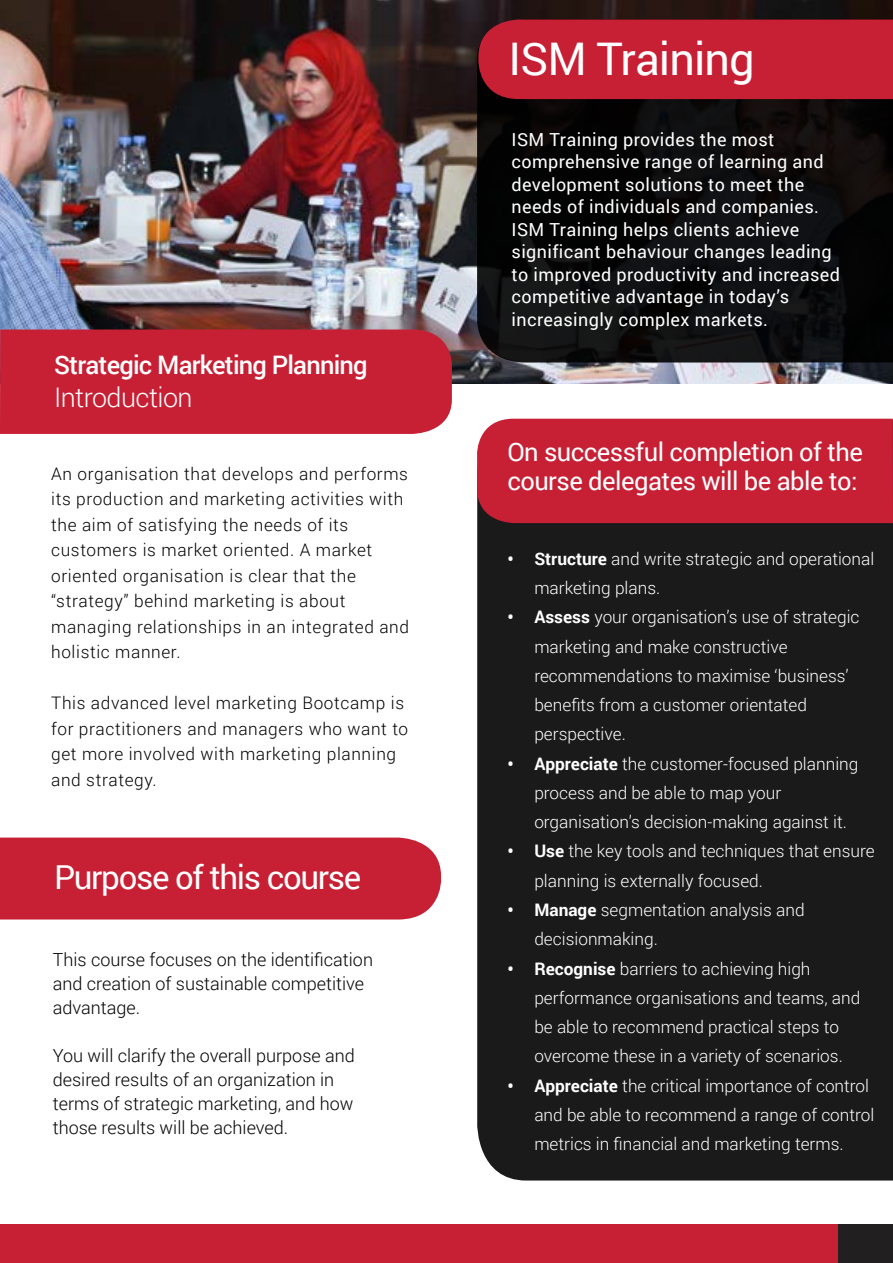
<style>
.page{position:relative;width:893px;height:1263px;background:#fff}
.page>*{position:absolute;margin:0;border:0;box-sizing:border-box;transform-origin:0 0}
.t1{font:45px "Roboto";letter-spacing:-.02em;color:#fff}
.t2{font:33px "Roboto";letter-spacing:-.04em;color:#fff}
.t3{font:300 27px "Roboto";color:#fff}
.t4{font:25.5px/29.4px "Roboto";letter-spacing:-.02em;color:#fff}
.t5{font:500 25.5px "Roboto";letter-spacing:-.03em;color:#fff}
.t6{font:18px/22.5px "Roboto";letter-spacing:.02em;color:#fff}
.t7{font:300 18px/24px "Roboto";color:#000}
.t8{font:300 17.25px/29.2px "Roboto";color:#fff}
.t9{font:300 17.25px/25.5px "Roboto";letter-spacing:.035em;color:#000}
.s1{font-weight:700}
</style>
<div class="page">
<img style="left:0;top:0;width:893px;height:384px">
<svg style="left:477px;top:19px;width:416px;height:343px;fill:#0d0c0c"></svg>
<div style="left:477px;top:523px;width:416px;height:657px;background:#1a1a1a"></div>
<div style="left:477px;top:419px;width:416px;height:104px;background:#c72035"></div>
<div style="left:478px;top:20px;width:415px;height:79px;background:#c72035"></div>
<div style="left:0;top:837px;width:441px;height:82px;background:#c72035"></div>
<div style="left:0;top:329px;width:452px;height:105px;background:#c72035"></div>
<div style="left:0;top:1224px;width:893px;height:39px;background:#c72035"></div>
<div style="left:839px;top:1224px;width:54px;height:39px;background:#211f20"></div>
<h3 class="t5" style="left:54px;top:347px;width:315px">Strategic Marketing Planning</h3>
<h3 class="t3" style="left:54px;top:378px;width:140px">I ntroduction</h3>
<p class="t9" style="left:51px;top:460px;width:359px">An organisation that develops and performs its production and marketing activities with the aim of satisfying the needs of its customers is market oriented. A market oriented organisation is clear that the “strategy” behind marketing is about managing relationships in an integrated and holistic manner.</p>
<p class="t9" style="left:51px;top:690px;width:358px">This advanced level marketing Bootcamp is for practitioners and managers who want to get more involved with marketing planning and strategy.</p>
<h2 class="t2" style="left:54px;top:854px;width:309px">Purpose of this course</h2>
<p class="t7" style="left:53px;top:947px;width:322px">This course focuses on the identification and creation of sustainable competitive advantage.</p>
<p class="t7" style="left:53px;top:1043px;width:304px">You will clarify the overall purpose and desired results of an organization in terms of strategic marketing, and how those results will be achieved.</p>
<h1 class="t1" style="left:509px;top:27px;width:248px">ISM Training</h1>
<p class="t6" style="left:512px;top:128px;width:330px">ISM Training provides the most comprehensive range of learning and development solutions to meet the needs of individuals and companies.<br>ISM Training helps clients achieve significant behaviour changes leading to improved productivity and increased competitive advantage in today’s increasingly complex markets.</p>
<h3 class="t4" style="left:507px;top:436px;width:357px">On successful completion of the course delegates will be able to:</h3>
<p class="t8" style="left:534px;top:543px;width:342px;text-indent:-27px"><span class="s1">• Structure</span> and write strategic and operational marketing plans.</p>
<p class="t8" style="left:534px;top:602px;width:327px;text-indent:-27px"><span class="s1">• Assess</span> your organisation’s use of strategic marketing and make constructive recommendations to maximise ‘business’ benefits from a customer orientated perspective.</p>
<p class="t8" style="left:534px;top:748px;width:326px;text-indent:-27px"><span class="s1">• Appreciate</span> the customer-focused planning process and be able to map your organisation’s decision-making against it.</p>
<p class="t8" style="left:534px;top:836px;width:342px;text-indent:-27px"><span class="s1">• Use</span> the key tools and techniques that ensure planning is externally focused.</p>
<p class="t8" style="left:534px;top:895px;width:272px;text-indent:-27px"><span class="s1">• Manage</span> segmentation analysis and decisionmaking.</p>
<p class="t8" style="left:534px;top:953px;width:328px;text-indent:-27px"><span class="s1">• Recognise</span> barriers to achieving high performance organisations and teams, and be able to recommend practical steps to overcome these in a variety of scenarios.</p>
<p class="t8" style="left:534px;top:1070px;width:342px;text-indent:-27px"><span class="s1">• Appreciate</span> the critical importance of control and be able to recommend a range of control metrics in financial and marketing terms.</p>
</div>
